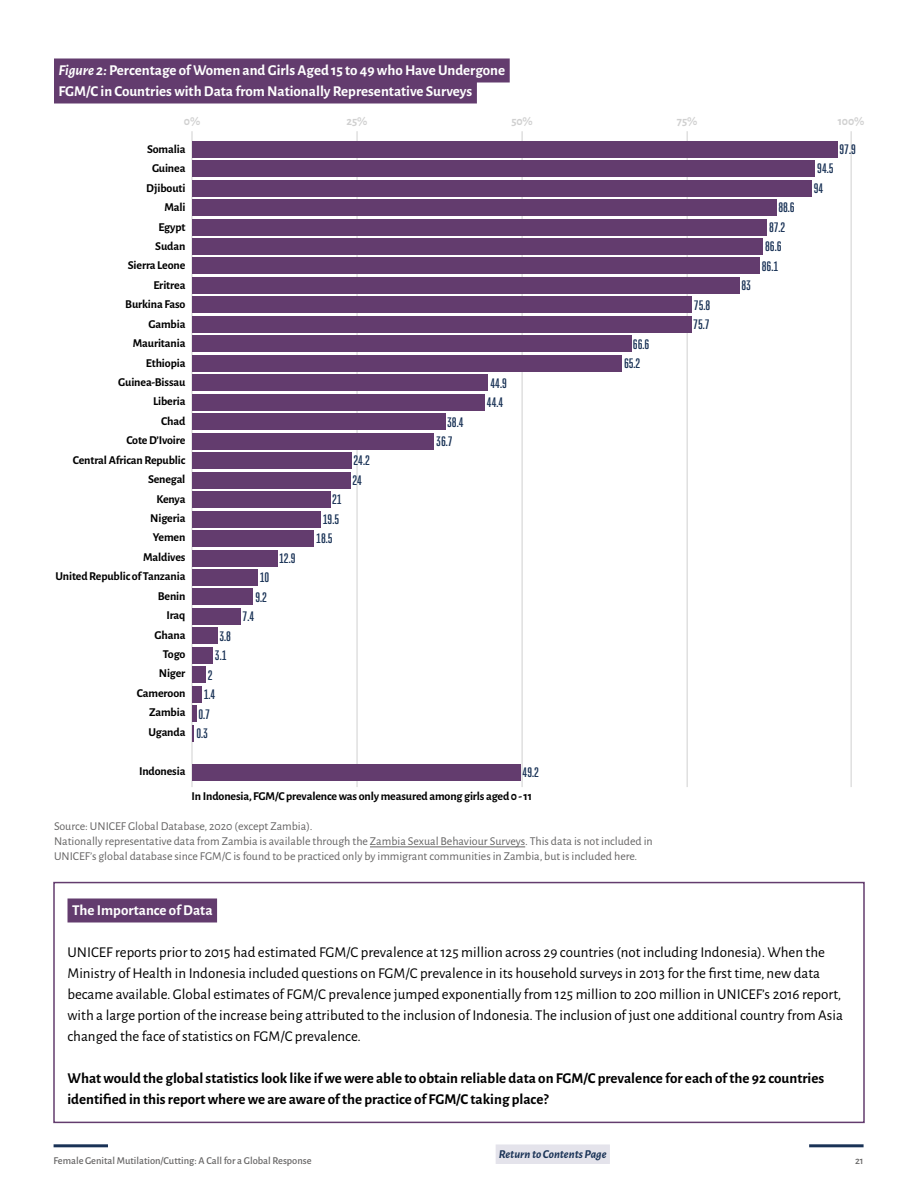
<style>
.page{position:relative;width:918px;height:1188px;background:#fff}
.page>*{position:absolute;margin:0;border:0;box-sizing:border-box;transform-origin:0 0}
.t1{font:15px/21px "Alegreya Sans";color:#000}
.t2{font:700 15px/21px "Alegreya Sans";color:#000}
.t3{font:700 15px/21px "Alegreya Sans";color:#fff}
.t4{font:700 12px "Alegreya Sans";letter-spacing:-.01em;color:#000}
.FOOTNOTE{font:12px/15px "Alegreya Sans";color:#646363}
.t5{font:700 12px "Bw Stretch";color:#193256}
.t6{font:italic 700 12px "Alegreya Sans";color:#193256}
.t7{font:700 12px "Alegreya Sans";color:#d0d0d0}
.t8{font:500 10.5px "Alegreya Sans";color:#646363}
.s1{font-style:italic}
</style>
<div class="page">
<hr style="left:54px;top:1144px;width:54px;height:3px;background:#193256">
<hr style="left:809px;top:1144px;width:55px;height:3px;background:#193256">
<hr style="left:192px;top:131px;width:1px;height:656px;background:#d0d0d0">
<hr style="left:851px;top:131px;width:1px;height:656px;background:#d0d0d0">
<hr style="left:687px;top:131px;width:1px;height:656px;background:#d0d0d0">
<hr style="left:522px;top:131px;width:1px;height:656px;background:#d0d0d0">
<hr style="left:357px;top:131px;width:1px;height:656px;background:#d0d0d0">
<hr style="left:370px;top:847px;width:155px;height:1px;background:#646363">
<div style="left:68px;top:898px;width:149px;height:24px;background:#633c6e"></div>
<div style="left:53px;top:882px;width:812px;height:241px;border:2px solid #633c6e"></div>
<div style="left:54px;top:58px;width:456px;height:24px;background:#633c6e"></div>
<div style="left:54px;top:80px;width:423px;height:24px;background:#633c6e"></div>
<div style="left:192px;top:764px;width:328px;height:17px;background:#633c6e"></div>
<svg style="left:192px;top:725px;width:2px;height:17px"></svg>
<div style="left:192px;top:705px;width:5px;height:17px;background:#633c6e"></div>
<div style="left:192px;top:686px;width:9px;height:17px;background:#633c6e"></div>
<div style="left:192px;top:666px;width:13px;height:17px;background:#633c6e"></div>
<div style="left:192px;top:647px;width:20px;height:17px;background:#633c6e"></div>
<div style="left:192px;top:627px;width:25px;height:17px;background:#633c6e"></div>
<div style="left:192px;top:608px;width:49px;height:17px;background:#633c6e"></div>
<div style="left:192px;top:589px;width:61px;height:16px;background:#633c6e"></div>
<div style="left:192px;top:569px;width:66px;height:17px;background:#633c6e"></div>
<div style="left:192px;top:550px;width:85px;height:16px;background:#633c6e"></div>
<div style="left:192px;top:530px;width:122px;height:17px;background:#633c6e"></div>
<div style="left:192px;top:511px;width:129px;height:17px;background:#633c6e"></div>
<div style="left:192px;top:491px;width:138px;height:17px;background:#633c6e"></div>
<div style="left:192px;top:472px;width:158px;height:17px;background:#633c6e"></div>
<div style="left:192px;top:452px;width:160px;height:17px;background:#633c6e"></div>
<div style="left:192px;top:433px;width:242px;height:17px;background:#633c6e"></div>
<div style="left:192px;top:413px;width:253px;height:17px;background:#633c6e"></div>
<div style="left:192px;top:394px;width:293px;height:17px;background:#633c6e"></div>
<div style="left:192px;top:374px;width:296px;height:17px;background:#633c6e"></div>
<div style="left:192px;top:355px;width:430px;height:17px;background:#633c6e"></div>
<div style="left:192px;top:335px;width:439px;height:17px;background:#633c6e"></div>
<div style="left:192px;top:316px;width:499px;height:17px;background:#633c6e"></div>
<div style="left:192px;top:296px;width:500px;height:17px;background:#633c6e"></div>
<div style="left:192px;top:277px;width:547px;height:17px;background:#633c6e"></div>
<div style="left:192px;top:258px;width:568px;height:16px;background:#633c6e"></div>
<div style="left:192px;top:238px;width:571px;height:17px;background:#633c6e"></div>
<div style="left:192px;top:219px;width:575px;height:16px;background:#633c6e"></div>
<div style="left:192px;top:199px;width:584px;height:17px;background:#633c6e"></div>
<div style="left:192px;top:180px;width:620px;height:17px;background:#633c6e"></div>
<div style="left:192px;top:160px;width:623px;height:17px;background:#633c6e"></div>
<div style="left:192px;top:141px;width:645px;height:17px;background:#633c6e"></div>
<div style="left:496px;top:1144px;width:114px;height:20px;background:#e4e3eb"></div>
<p class="t3" style="left:59px;top:59px;width:448px"><span class="s1">Figure 2:</span> Percentage of Women and Girls Aged 15 to 49 who Have Undergone<br>FGM/C in Countries with Data from Nationally Representative Surveys</p>
<p class="t7" style="left:184px;top:113px;width:18px">0%</p>
<p class="t7" style="left:347px;top:113px;width:22px">25%</p>
<p class="t7" style="left:511px;top:113px;width:23px">50%</p>
<p class="t7" style="left:677px;top:113px;width:22px">75%</p>
<p class="t7" style="left:838px;top:113px;width:28px">100%</p>
<p class="t4" style="left:147px;top:140px;width:40px">Somalia</p>
<p class="t4" style="left:152px;top:160px;width:35px">Guinea</p>
<p class="t4" style="left:146px;top:179px;width:41px">Djibouti</p>
<p class="t4" style="left:164px;top:198px;width:23px">Mali</p>
<p class="t4" style="left:158px;top:218px;width:29px">Egypt</p>
<p class="t4" style="left:155px;top:237px;width:32px">Sudan</p>
<p class="t4" style="left:128px;top:257px;width:59px">Sierra Leone</p>
<p class="t4" style="left:153px;top:276px;width:34px">Eritrea</p>
<p class="t4" style="left:125px;top:296px;width:62px">Burkina Faso</p>
<p class="t4" style="left:149px;top:315px;width:38px">Gambia</p>
<p class="t4" style="left:133px;top:334px;width:54px">Mauritania</p>
<p class="t4" style="left:146px;top:354px;width:41px">Ethiopia</p>
<p class="t4" style="left:118px;top:373px;width:69px">Guinea-Bissau</p>
<p class="t4" style="left:153px;top:393px;width:34px">Liberia</p>
<p class="t4" style="left:161px;top:412px;width:26px">Chad</p>
<p class="t4" style="left:126px;top:432px;width:61px">Cote D’Ivoire</p>
<p class="t4" style="left:73px;top:451px;width:114px">Central African Republic</p>
<p class="t4" style="left:148px;top:470px;width:39px">Senegal</p>
<p class="t4" style="left:156px;top:490px;width:31px">Kenya</p>
<p class="t4" style="left:150px;top:509px;width:37px">Nigeria</p>
<p class="t4" style="left:153px;top:529px;width:34px">Yemen</p>
<p class="t4" style="left:143px;top:548px;width:44px">Maldives</p>
<p class="t4" style="left:56px;top:568px;width:131px">United Republic of Tanzania</p>
<p class="t4" style="left:158px;top:587px;width:29px">Benin</p>
<p class="t4" style="left:166px;top:606px;width:21px">Iraq</p>
<p class="t4" style="left:155px;top:626px;width:32px">Ghana</p>
<p class="t4" style="left:163px;top:645px;width:24px">Togo</p>
<p class="t4" style="left:159px;top:665px;width:28px">Niger</p>
<p class="t4" style="left:137px;top:684px;width:50px">Cameroon</p>
<p class="t4" style="left:149px;top:704px;width:38px">Zambia</p>
<p class="t4" style="left:148px;top:723px;width:39px">Uganda</p>
<p class="t4" style="left:139px;top:762px;width:48px">Indonesia</p>
<p class="t5" style="left:219px;top:628px;width:13px">3.8</p>
<p class="t5" style="left:215px;top:648px;width:13px">3.1</p>
<p class="t5" style="left:208px;top:667px;width:6px">2</p>
<p class="t5" style="left:204px;top:687px;width:13px">1.4</p>
<p class="t5" style="left:198px;top:706px;width:13px">0.7</p>
<p class="t5" style="left:196px;top:726px;width:13px">0.3</p>
<p class="t5" style="left:260px;top:570px;width:11px">10</p>
<p class="t5" style="left:255px;top:589px;width:13px">9.2</p>
<p class="t5" style="left:243px;top:609px;width:13px">7.4</p>
<p class="t5" style="left:279px;top:550px;width:18px">12.9</p>
<p class="t5" style="left:332px;top:492px;width:11px">21</p>
<p class="t5" style="left:323px;top:511px;width:18px">19.5</p>
<p class="t5" style="left:316px;top:531px;width:18px">18.5</p>
<p class="t5" style="left:353px;top:453px;width:18px">24.2</p>
<p class="t5" style="left:353px;top:472px;width:11px">24</p>
<p class="t5" style="left:447px;top:414px;width:18px">38.4</p>
<p class="t5" style="left:436px;top:433px;width:18px">36.7</p>
<p class="t5" style="left:490px;top:375px;width:18px">44.9</p>
<p class="t5" style="left:487px;top:394px;width:18px">44.4</p>
<p class="t5" style="left:523px;top:765px;width:18px">49.2</p>
<p class="t4" style="left:192px;top:787px;width:342px">In Indonesia, FGM/C prevalence was only measured among girls aged 0 - 11</p>
<p class="t5" style="left:633px;top:336px;width:18px">66.6</p>
<p class="t5" style="left:624px;top:356px;width:18px">65.2</p>
<p class="FOOTNOTE" style="left:54px;top:818px;width:260px">Source: UNICEF Global Database, 2020 (except Zambia).</p>
<p class="FOOTNOTE" style="left:54px;top:833px;width:600px">Nationally representative data from Zambia is available through the Zambia Sexual Behaviour Surveys. This data is not included in<br>UNICEF’s global database since FGM/C is found to be practiced only by immigrant communities in Zambia, but is included here.</p>
<p class="t5" style="left:694px;top:297px;width:18px">75.8</p>
<p class="t5" style="left:693px;top:317px;width:18px">75.7</p>
<p class="t5" style="left:741px;top:278px;width:11px">83</p>
<p class="t5" style="left:778px;top:200px;width:18px">88.6</p>
<p class="t5" style="left:769px;top:219px;width:18px">87.2</p>
<p class="t5" style="left:765px;top:239px;width:18px">86.6</p>
<p class="t5" style="left:762px;top:258px;width:18px">86.1</p>
<p class="t5" style="left:840px;top:141px;width:18px">97.9</p>
<p class="t5" style="left:817px;top:161px;width:18px">94.5</p>
<p class="t5" style="left:814px;top:180px;width:11px">94</p>
<p class="t3" style="left:72px;top:899px;width:142px">The Importance of Data</p>
<p class="t1" style="left:68px;top:941px;width:777px">UNICEF reports prior to 2015 had estimated FGM/C prevalence at 125 million across 29 countries (not including Indonesia). When the Ministry of Health in Indonesia included questions on FGM/C prevalence in its household surveys in 2013 for the first time, new data became available. Global estimates of FGM/C prevalence jumped exponentially from 125 million to 200 million in UNICEF’s 2016 report, with a large portion of the increase being attributed to the inclusion of Indonesia. The inclusion of just one additional country from Asia changed the face of statistics on FGM/C prevalence.</p>
<p class="t2" style="left:68px;top:1067px;width:758px">What would the global statistics look like if we were able to obtain reliable data on FGM/C prevalence for each of the 92 countries identified in this report where we are aware of the practice of FGM/C taking place?</p>
<p class="t6" style="left:499px;top:1145px;width:109px">Return to Contents Page</p>
<p class="t8" style="left:54px;top:1153px;width:260px">Female Genital Mutilation/Cutting: A Call for a Global Response</p>
<p class="t8" style="left:855px;top:1153px;width:10px">21</p>
</div>
